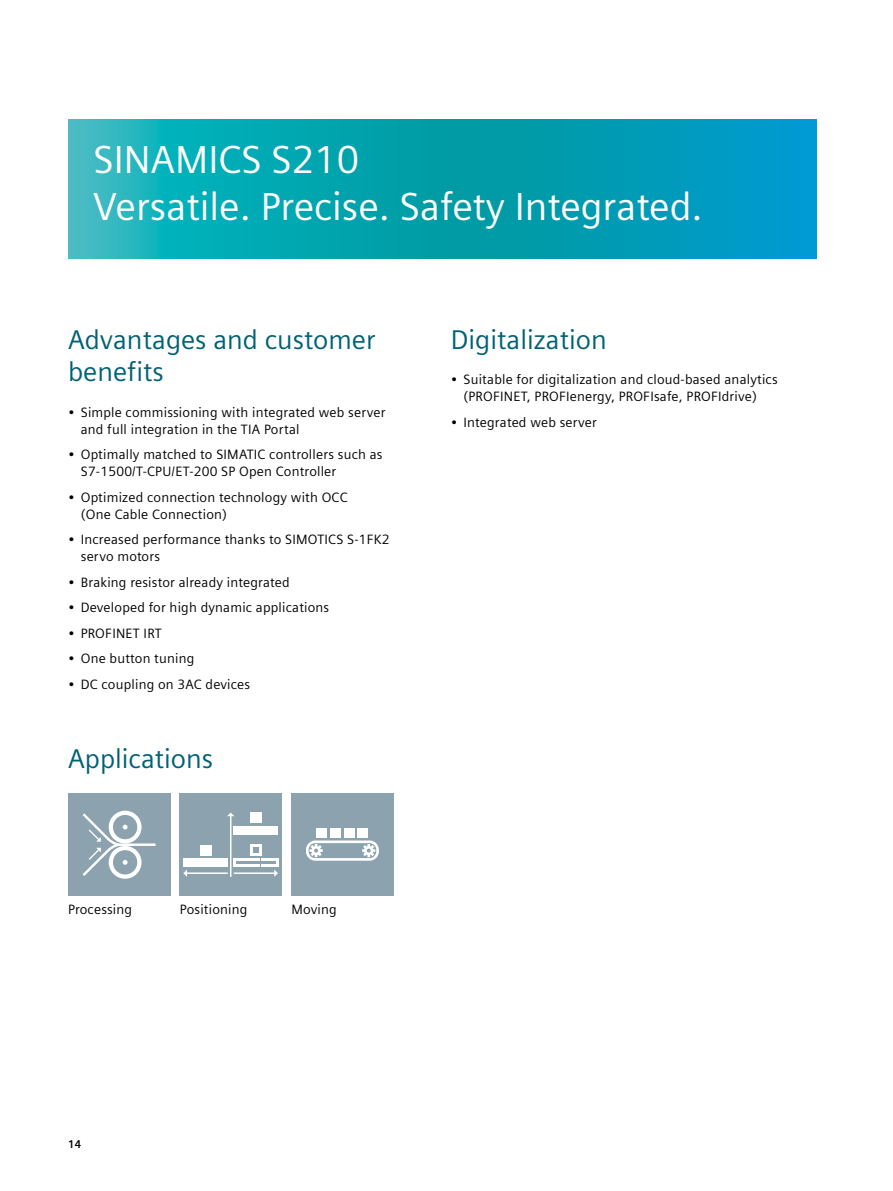
<style>
.page{position:relative;width:893px;height:1191px;background:#fff}
.page>*{position:absolute;margin:0;border:0;box-sizing:border-box;transform-origin:0 0}
.t1{font:39px/46.8px "Siemens Sans Global";color:#fff}
.t2{font:27px/32.4px "Siemens Sans Global";color:#006174}
.t3{font:13.5px/17px "Siemens Sans Global";letter-spacing:.015em;color:#000}
.t4{font:700 11.25px "Siemens Sans Global";color:#000}
</style>
<div class="page">
<hr style="left:892px;top:0;width:1px;height:1191px;background:#e7ecf0">
<svg style="left:68px;top:119px;width:748px;height:139px;background:#06a3b5"></svg>
<div style="left:68px;top:793px;width:102px;height:102px;background:#8ca3af"></div>
<svg style="left:83px;top:810px;width:73px;height:68px"></svg>
<div style="left:180px;top:793px;width:102px;height:102px;background:#8ca3af"></div>
<svg style="left:183px;top:812px;width:95px;height:65px"></svg>
<div style="left:291px;top:793px;width:102px;height:102px;background:#8ca3af"></div>
<div style="left:317px;top:828px;width:10px;height:10px;background:#fff"></div>
<div style="left:330px;top:828px;width:11px;height:10px;background:#fff"></div>
<div style="left:344px;top:828px;width:10px;height:10px;background:#fff"></div>
<div style="left:358px;top:828px;width:10px;height:10px;background:#fff"></div>
<svg style="left:306px;top:840px;width:73px;height:20px"></svg>
<h1 class="t1" style="left:94px;top:138px;width:611px">SINAMICS S210<br>Versatile. Precise. Safety Integrated.</h1>
<h2 class="t2" style="left:68px;top:324px;width:309px">Advantages and customer benefits</h2>
<p class="t3" style="left:81px;top:404px;width:306px;text-indent:-13px">• Simple commissioning with integrated web server and full integration in the TIA Portal</p>
<p class="t3" style="left:81px;top:446px;width:303px;text-indent:-13px">• Optimally matched to SIMATIC controllers such as<br>S7-1500/T-CPU/ET-200 SP Open Controller</p>
<p class="t3" style="left:81px;top:489px;width:268px;text-indent:-13px">• Optimized connection technology with OCC (One Cable Connection)</p>
<p class="t3" style="left:81px;top:531px;width:310px;text-indent:-13px">• Increased performance thanks to SIMOTICS S-1FK2 servo motors</p>
<p class="t3" style="left:68px;top:574px;width:223px">• Braking resistor already integrated</p>
<p class="t3" style="left:68px;top:599px;width:263px">• Developed for high dynamic applications</p>
<p class="t3" style="left:68px;top:625px;width:95px">• PROFINET IRT</p>
<p class="t3" style="left:68px;top:651px;width:128px">• One button tuning</p>
<p class="t3" style="left:68px;top:676px;width:184px">• DC coupling on 3AC devices</p>
<h2 class="t2" style="left:68px;top:743px;width:147px">Applications</h2>
<p class="t3" style="left:68px;top:901px;width:66px">Processing</p>
<p class="t3" style="left:180px;top:901px;width:69px">Positioning</p>
<p class="t3" style="left:291px;top:901px;width:47px">Moving</p>
<h2 class="t2" style="left:451px;top:324px;width:158px">Digitalization</h2>
<p class="t3" style="left:451px;top:371px;width:328px;text-align:center">• Suitable for digitalization and cloud-based analytics (PROFINET, PROFIenergy, PROFIsafe, PROFIdrive)</p>
<p class="t3" style="left:451px;top:414px;width:148px">• Integrated web server</p>
<p class="t4" style="left:68px;top:1137px;width:15px">14</p>
</div>
